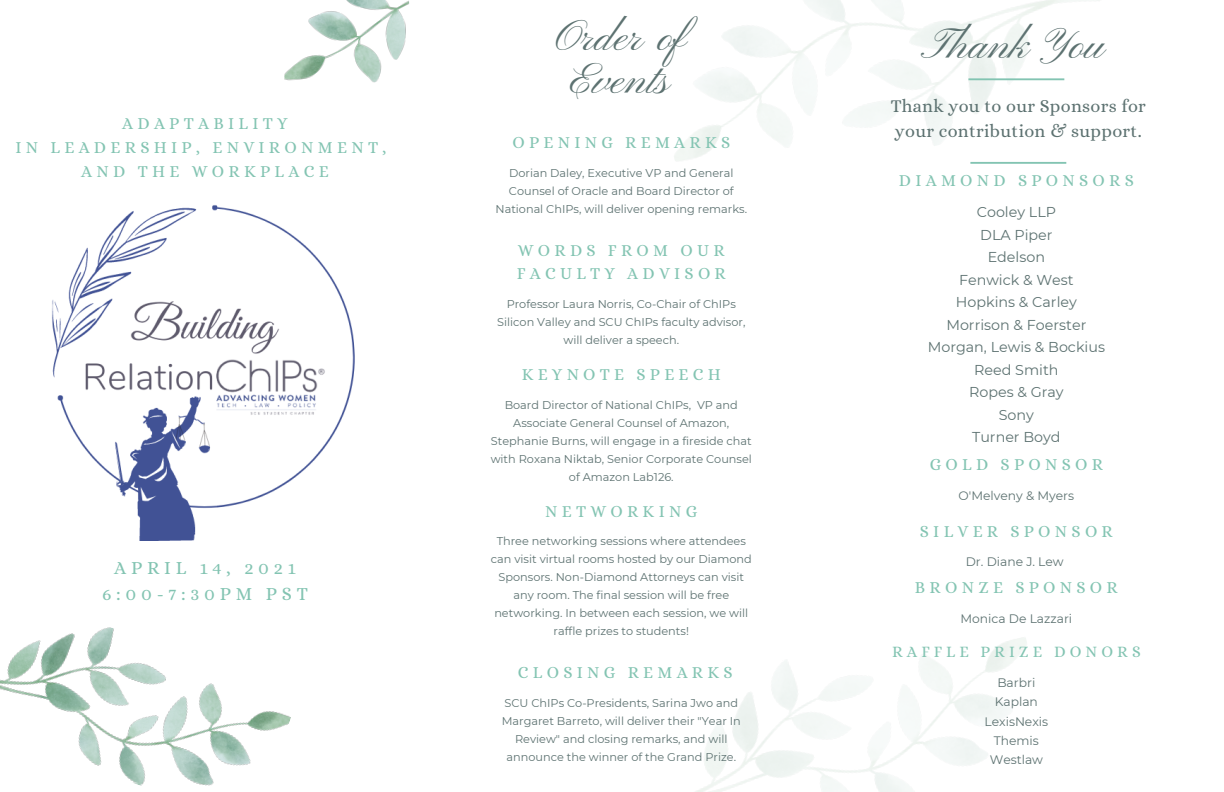
<style>
.page{position:relative;width:1224px;height:792px;background:#fff}
.page>*{position:absolute;margin:0;border:0;box-sizing:border-box;transform-origin:0 0}
.t1{font:44px "Pinyon Script";color:#5d7271}
.t2{font:18.6px "Alice";letter-spacing:.255em;color:#83c4b2}
.t3{font:18.1px/25.2px "Alice";letter-spacing:.015em;color:#5d7271}
.t4{font:16.9px "Alice";letter-spacing:.255em;color:#83c4b2}
.t5{font:16.8px/23.3px "Alice";letter-spacing:.255em;color:#83c4b2}
.t6{font:16px "Alice";letter-spacing:.255em;color:#83c4b2}
.t7{font:14.3px "Montserrat";color:#5d7271}
.t8{font:12.3px "Montserrat";color:#5d7271}
.t9{font:11.3px/18px "Montserrat";color:#5d7271;text-align:center}
</style>
<div class="page">
<img style="left:284px;top:0;width:125px;height:83px">
<img style="left:0;top:627px;width:291px;height:159px">
<img style="left:52px;top:205px;width:303px;height:335px">
<svg style="left:968px;top:78px;width:96px;height:2px"></svg>
<p class="t4" style="left:122px;top:113px;width:167px">ADAPTABILITY</p>
<p class="t4" style="left:15px;top:137px;width:373px">IN LEADERSHIP, ENVIRONMENT,</p>
<p class="t4" style="left:81px;top:161px;width:249px">AND THE WORKPLACE</p>
<p class="t2" style="left:114px;top:557px;width:183px">APRIL 14, 2021</p>
<p class="t2" style="left:102px;top:583px;width:207px">6:00-7:30PM PST</p>
<p class="t1" style="left:555px;top:12px;width:158px">Order of</p>
<p class="t1" style="left:571px;top:55px;width:102px">Events</p>
<p class="t5" style="left:512px;top:131px;width:219px">OPENING REMARKS</p>
<p class="t9" style="left:496px;top:164px;width:253px">Dorian Daley, Executive VP and General<br>Counsel of Oracle and Board Director of<br>National ChIPs, will deliver opening remarks.</p>
<p class="t5" style="left:517px;top:238px;width:211px">WORDS FROM OUR<br>FACULTY ADVISOR</p>
<p class="t9" style="left:497px;top:295px;width:250px">Professor Laura Norris, Co-Chair of ChIPs<br>Silicon Valley and SCU ChIPs faculty advisor, will deliver a speech.</p>
<p class="t5" style="left:522px;top:363px;width:201px">KEYNOTE SPEECH</p>
<p class="t9" style="left:491px;top:396px;width:263px">Board Director of National ChIPs, VP and Associate General Counsel of Amazon, Stephanie Burns, will engage in a fireside chat with Roxana Niktab, Senior Corporate Counsel of Amazon Lab126.</p>
<p class="t5" style="left:545px;top:499px;width:154px">NETWORKING</p>
<p class="t9" style="left:491px;top:532px;width:262px">Three networking sessions where attendees can visit virtual rooms hosted by our Diamond Sponsors. Non-Diamond Attorneys can visit any room. The final session will be free networking. In between each session, we will raffle prizes to students!</p>
<p class="t5" style="left:518px;top:660px;width:216px">CLOSING REMARKS</p>
<p class="t9" style="left:502px;top:694px;width:241px">SCU ChIPs Co-Presidents, Sarina Jwo and Margaret Barreto, will deliver their "Year In Review" and closing remarks, and will announce the winner of the Grand Prize.</p>
<p class="t1" style="left:926px;top:20px;width:181px">Thank You</p>
<p class="t3" style="left:891px;top:93px;width:257px">Thank you to our Sponsors for your contribution &amp; support.</p>
<p class="t5" style="left:899px;top:169px;width:236px">DIAMOND SPONSORS</p>
<p class="t7" style="left:977px;top:203px;width:81px">Cooley LLP</p>
<p class="t7" style="left:980px;top:226px;width:74px">DLA Piper</p>
<p class="t7" style="left:988px;top:248px;width:59px">Edelson</p>
<p class="t7" style="left:959px;top:271px;width:116px">Fenwick &amp; West</p>
<p class="t7" style="left:956px;top:293px;width:123px">Hopkins &amp; Carley</p>
<p class="t7" style="left:946px;top:316px;width:142px">Morrison &amp; Foerster</p>
<p class="t7" style="left:928px;top:338px;width:179px">Morgan, Lewis &amp; Bockius</p>
<p class="t7" style="left:974px;top:361px;width:86px">Reed Smith</p>
<p class="t7" style="left:969px;top:383px;width:96px">Ropes &amp; Gray</p>
<p class="t7" style="left:999px;top:406px;width:37px">Sony</p>
<p class="t7" style="left:972px;top:428px;width:90px">Turner Boyd</p>
<p class="t5" style="left:930px;top:453px;width:175px">GOLD SPONSOR</p>
<p class="t8" style="left:959px;top:488px;width:117px">O'Melveny &amp; Myers</p>
<p class="t5" style="left:920px;top:520px;width:195px">SILVER SPONSOR</p>
<p class="t8" style="left:966px;top:554px;width:99px">Dr. Diane J. Lew</p>
<p class="t5" style="left:915px;top:576px;width:204px">BRONZE SPONSOR</p>
<p class="t8" style="left:961px;top:611px;width:113px">Monica De Lazzari</p>
<p class="t6" style="left:892px;top:643px;width:250px">RAFFLE PRIZE DONORS</p>
<p class="t8" style="left:997px;top:675px;width:39px">Barbri</p>
<p class="t8" style="left:995px;top:694px;width:45px">Kaplan</p>
<p class="t8" style="left:984px;top:714px;width:65px">LexisNexis</p>
<p class="t8" style="left:994px;top:733px;width:47px">Themis</p>
<p class="t8" style="left:990px;top:752px;width:55px">Westlaw</p>
</div>
